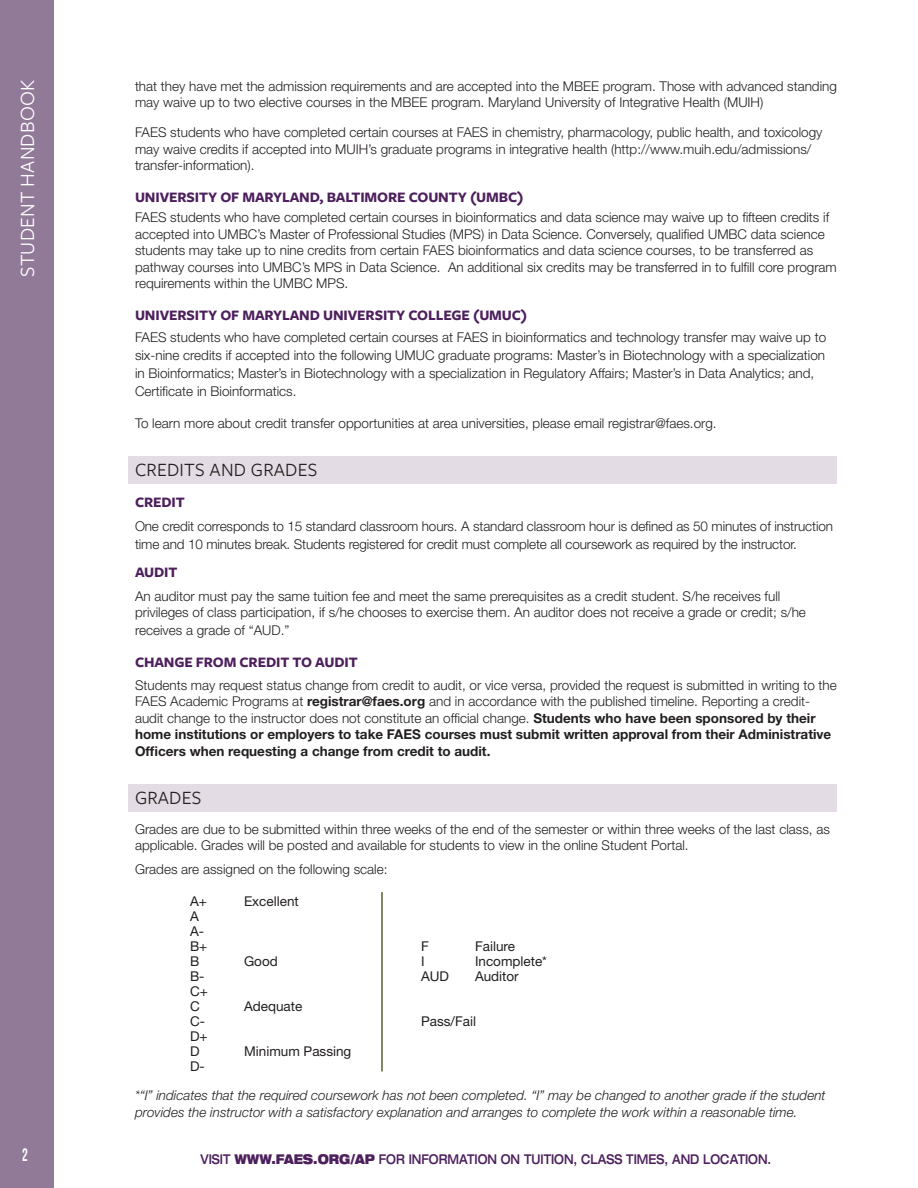
<style>
.page{position:relative;width:918px;height:1188px;background:#fff}
.page>*{position:absolute;margin:0;border:0;box-sizing:border-box;transform-origin:0 0}
.t1{font:21px "Freight Sans Pro";letter-spacing:.01em;color:#fff}
._2_header__light{font:19.5px "Freight Sans Pro";letter-spacing:.01em;color:#231f20}
.t2{font:700 18px "Bebas Neue";color:#fff;scale:.8 1}
._4_2nd_level_header{font:700 15px "Freight Sans Pro";letter-spacing:-.01em;color:#4d205d}
._3_Main_Text{font:300 13.5px/16.5px "Helvetica Neue LT Std";color:#231f20}
._10_12_HELV_LT_BODY{font:italic 300 13.5px/16.5px "Helvetica Neue LT Std";color:#231f20}
.Helv_Neue_11_pt_-_no{font:13.5px "Helvetica Neue LT Std";color:#231f20}
.t3{font:500 expanded 13.5px "Helvetica Neue LT Std";color:#4d205d;scale:.8 1}
.s1{font-weight:700}
.s2{font-weight:900}
</style>
<div class="page">
<div style="left:0;top:0;width:54px;height:1188px;background:#917998"></div>
<div style="left:128px;top:456px;width:709px;height:28px;background:#e3dce4"></div>
<div style="left:128px;top:784px;width:709px;height:28px;background:#e3dce4"></div>
<hr style="left:381px;top:892px;width:2px;height:180px;background:#58622a">
<h1 class="t1" style="left:13px;top:277px;width:198px;rotate:-90deg">STUDENT HANDBOOK</h1>
<h3 class="t2" style="left:22px;top:1145px;width:9px">2</h3>
<p class="_3_Main_Text" style="left:135px;top:77px;width:703px">that they have met the admission requirements and are accepted into the MBEE program. Those with advanced standing may waive up to two elective courses in the MBEE program. Maryland University of Integrative Health (MUIH)</p>
<p class="_3_Main_Text" style="left:135px;top:124px;width:689px">FAES students who have completed certain courses at FAES in chemistry, pharmacology, public health, and toxicology may waive credits if accepted into MUIH’s graduate programs in integrative health (http://www.muih.edu/admissions/ transfer-information).</p>
<p class="_4_2nd_level_header" style="left:135px;top:186px;width:390px">UNIVERSITY OF MARYLAND, BALTIMORE COUNTY (UMBC)</p>
<p class="_3_Main_Text" style="left:135px;top:209px;width:703px">FAES students who have completed certain courses in bioinformatics and data science may waive up to fifteen credits if accepted into UMBC’s Master of Professional Studies (MPS) in Data Science. Conversely, qualified UMBC data science students may take up to nine credits from certain FAES bioinformatics and data science courses, to be transferred as pathway courses into UMBC’s MPS in Data Science. An additional six credits may be transferred in to fulfill core program requirements within the UMBC MPS.</p>
<p class="_4_2nd_level_header" style="left:135px;top:305px;width:394px">UNIVERSITY OF MARYLAND UNIVERSITY COLLEGE (UMUC)</p>
<p class="_3_Main_Text" style="left:135px;top:328px;width:693px;line-height:18px">FAES students who have completed certain courses at FAES in bioinformatics and technology transfer may waive up to six-nine credits if accepted into the following UMUC graduate programs: Master’s in Biotechnology with a specialization in Bioinformatics; Master’s in Biotechnology with a specialization in Regulatory Affairs; Master’s in Data Analytics; and, Certificate in Bioinformatics.</p>
<p class="_3_Main_Text" style="left:135px;top:414px;width:583px">To learn more about credit transfer opportunities at area universities, please email registrar@faes.org.</p>
<p class="_2_header__light" style="left:135px;top:456px;width:184px">CREDITS AND GRADES</p>
<p class="_4_2nd_level_header" style="left:135px;top:492px;width:51px">CREDIT</p>
<p class="_3_Main_Text" style="left:135px;top:516px;width:699px;line-height:18px">One credit corresponds to 15 standard classroom hours. A standard classroom hour is defined as 50 minutes of instruction time and 10 minutes break. Students registered for credit must complete all coursework as required by the instructor.</p>
<p class="_4_2nd_level_header" style="left:135px;top:562px;width:44px">AUDIT</p>
<p class="_3_Main_Text" style="left:135px;top:587px;width:672px">An auditor must pay the same tuition fee and meet the same prerequisites as a credit student. S/he receives full privileges of class participation, if s/he chooses to exercise them. An auditor does not receive a grade or credit; s/he</p>
<p class="_3_Main_Text" style="left:135px;top:622px;width:156px">receives a grade of “AUD.”</p>
<p class="_4_2nd_level_header" style="left:135px;top:651px;width:224px">CHANGE FROM CREDIT TO AUDIT</p>
<p class="_3_Main_Text" style="left:135px;top:676px;width:703px">Students may request status change from credit to audit, or vice versa, provided the request is submitted in writing to the FAES Academic Programs at <span class="s1">registrar@faes.org</span> and in accordance with the published timeline. Reporting a credit&shy;audit change to the instructor does not constitute an official change. <span class="s1">Students who have been sponsored by their home institutions or employers to take FAES courses must submit written approval from their Administrative Officers when requesting a change from credit to audit.</span></p>
<p class="_2_header__light" style="left:135px;top:784px;width:68px">GRADES</p>
<p class="_3_Main_Text" style="left:135px;top:820px;width:696px">Grades are due to be submitted within three weeks of the end of the semester or within three weeks of the last class, as applicable. Grades will be posted and available for students to view in the online Student Portal.</p>
<p class="_3_Main_Text" style="left:135px;top:860px;width:254px">Grades are assigned on the following scale:</p>
<p class="Helv_Neue_11_pt_-_no" style="left:190px;top:893px;width:18px">A+</p>
<p class="Helv_Neue_11_pt_-_no" style="left:244px;top:893px;width:56px">Excellent</p>
<p class="Helv_Neue_11_pt_-_no" style="left:190px;top:908px;width:10px">A</p>
<p class="Helv_Neue_11_pt_-_no" style="left:190px;top:923px;width:15px">A-</p>
<p class="Helv_Neue_11_pt_-_no" style="left:190px;top:938px;width:19px">B+</p>
<p class="Helv_Neue_11_pt_-_no" style="left:190px;top:953px;width:11px">B</p>
<p class="Helv_Neue_11_pt_-_no" style="left:244px;top:953px;width:35px">Good</p>
<p class="Helv_Neue_11_pt_-_no" style="left:190px;top:968px;width:16px">B-</p>
<p class="Helv_Neue_11_pt_-_no" style="left:190px;top:983px;width:19px">C+</p>
<p class="Helv_Neue_11_pt_-_no" style="left:190px;top:998px;width:11px">C</p>
<p class="Helv_Neue_11_pt_-_no" style="left:244px;top:998px;width:60px">Adequate</p>
<p class="Helv_Neue_11_pt_-_no" style="left:190px;top:1013px;width:16px">C-</p>
<p class="Helv_Neue_11_pt_-_no" style="left:190px;top:1028px;width:19px">D+</p>
<p class="Helv_Neue_11_pt_-_no" style="left:190px;top:1043px;width:11px">D</p>
<p class="Helv_Neue_11_pt_-_no" style="left:244px;top:1043px;width:109px">Minimum Passing</p>
<p class="Helv_Neue_11_pt_-_no" style="left:190px;top:1058px;width:16px">D-</p>
<p class="Helv_Neue_11_pt_-_no" style="left:421px;top:938px;width:9px">F</p>
<p class="Helv_Neue_11_pt_-_no" style="left:475px;top:938px;width:42px">Failure</p>
<p class="Helv_Neue_11_pt_-_no" style="left:421px;top:953px;width:5px">I</p>
<p class="Helv_Neue_11_pt_-_no" style="left:475px;top:953px;width:74px">Incomplete*</p>
<p class="Helv_Neue_11_pt_-_no" style="left:421px;top:968px;width:29px">AUD</p>
<p class="Helv_Neue_11_pt_-_no" style="left:475px;top:968px;width:45px">Auditor</p>
<p class="Helv_Neue_11_pt_-_no" style="left:421px;top:1013px;width:56px">Pass/Fail</p>
<p class="_10_12_HELV_LT_BODY" style="left:135px;top:1087px;width:692px">*“I” indicates that the required coursework has not been completed. “I” may be changed to another grade if the student provides the instructor with a satisfactory explanation and arranges to complete the work within a reasonable time.</p>
<p class="t3" style="left:201px;top:1151px;width:715px">VISIT <span class="s2">WWW.FAES.ORG/AP</span> FOR INFORMATION ON TUITION, CLASS TIMES, AND LOCATION.</p>
</div>
